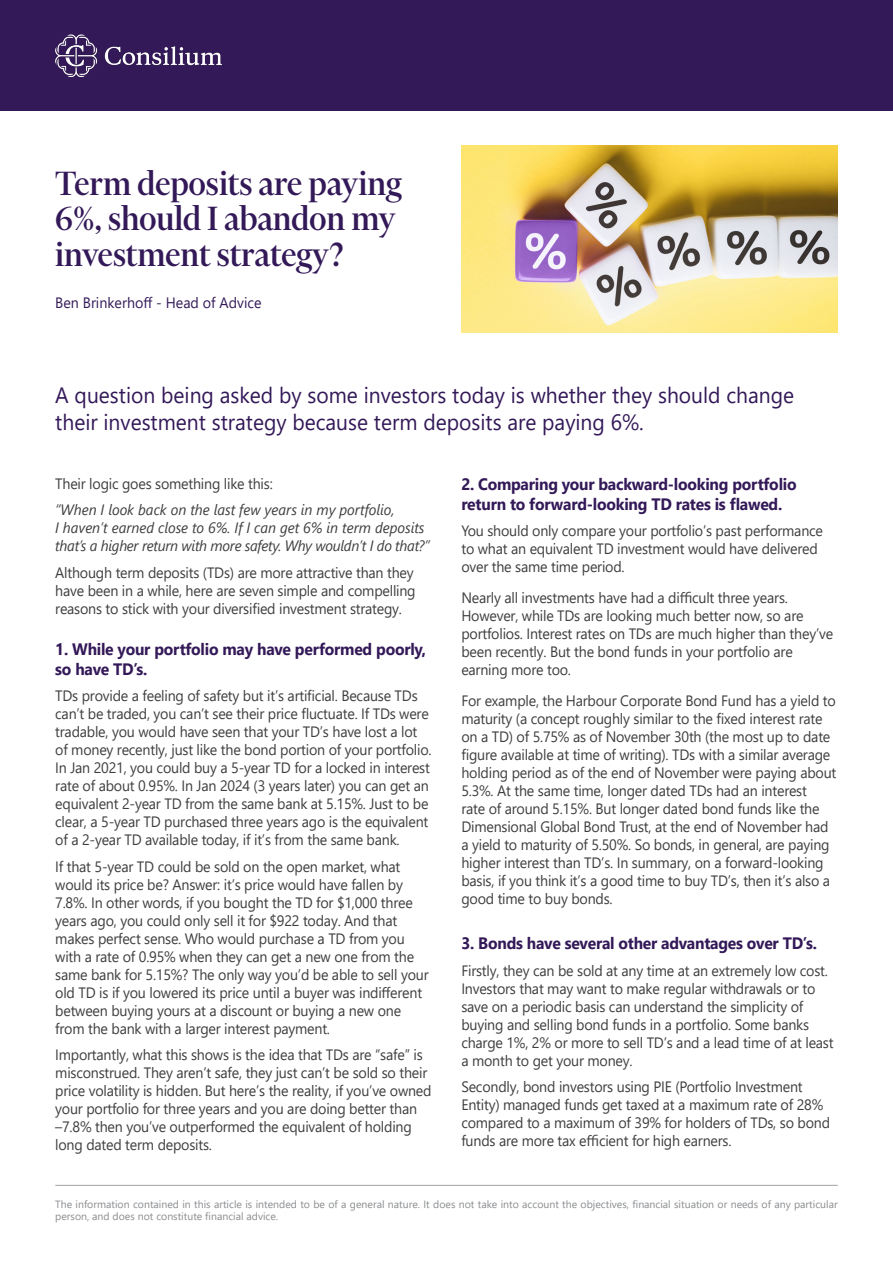
<style>
.page{position:relative;width:893px;height:1263px;background:#fff}
.page>*{position:absolute;margin:0;border:0;box-sizing:border-box;transform-origin:0 0}
.Para_Text{font:500 38.4px/35.5px "Financier Display";color:#331958;scale:.95 1}
.Para_Text-2{font:22.2px/26.5px "Segoe UI";color:#331958;scale:.95 1}
.Para_Text-3{font:700 16.5px/19.8px "Segoe UI";letter-spacing:-.015em;color:#331958;scale:.95 1}
.Para_Text-4{font:15px/18px "Segoe UI";letter-spacing:-.015em;color:#3e3e3f;scale:.95 1}
.Para_Text-5{font:italic 15px/18px "Segoe UI";color:#3e3e3f;scale:.95 1}
.Para_Text-6{font:15px "Segoe UI";color:#331958;scale:.95 1}
.t1{font:10.5px/12.6px "Segoe UI";color:#8a8c8f}
</style>
<div class="page">
<img style="left:461px;top:145px;width:377px;height:187px">
<div style="left:0;top:0;width:893px;height:111px;background:#331958"></div>
<img style="left:55px;top:34px;width:167px;height:43px">
<hr style="left:55px;top:1185px;width:783px;height:1px;background:#a0a1a5">
<p class="Para_Text" style="left:55px;top:165px;width:366px">Term deposits are paying<br>6%, should I abandon my investment strategy?</p>
<p class="Para_Text-6" style="left:55px;top:288px;width:219px">Ben Brinkerhoff - Head of Advice</p>
<p class="Para_Text-2" style="left:55px;top:380px;width:779px">A question being asked by some investors today is whether they should change their investment strategy because term deposits are paying 6%.</p>
<p class="Para_Text-4" style="left:55px;top:473px;width:230px">Their logic goes something like this:</p>
<p class="Para_Text-5" style="left:55px;top:498px;width:396px">“When I look back on the last few years in my portfolio,<br>I haven’t earned close to 6%. If I can get 6% in term deposits that’s a higher return with more safety. Why wouldn’t I do that?”</p>
<p class="Para_Text-4" style="left:55px;top:562px;width:381px">Although term deposits (TDs) are more attractive than they have been in a while, here are seven simple and compelling reasons to stick with your diversified investment strategy.</p>
<p class="Para_Text-3" style="left:55px;top:638px;width:392px">1. While your portfolio may have performed poorly, so have TD’s.</p>
<p class="Para_Text-4" style="left:55px;top:685px;width:398px">TDs provide a feeling of safety but it’s artificial. Because TDs can’t be traded, you can’t see their price fluctuate. If TDs were tradable, you would have seen that your TD’s have lost a lot of money recently, just like the bond portion of your portfolio.<br>In Jan 2021, you could buy a 5-year TD for a locked in interest rate of about 0.95%. In Jan 2024 (3 years later) you can get an equivalent 2-year TD from the same bank at 5.15%. Just to be clear, a 5-year TD purchased three years ago is the equivalent of a 2-year TD available today, if it’s from the same bank.</p>
<p class="Para_Text-4" style="left:55px;top:856px;width:395px">If that 5-year TD could be sold on the open market, what would its price be? Answer: it’s price would have fallen by 7.8%. In other words, if you bought the TD for $1,000 three years ago, you could only sell it for $922 today. And that makes perfect sense. Who would purchase a TD from you with a rate of 0.95% when they can get a new one from the same bank for 5.15%? The only way you’d be able to sell your old TD is if you lowered its price until a buyer was indifferent between buying yours at a discount or buying a new one from the bank with a larger interest payment.</p>
<p class="Para_Text-4" style="left:55px;top:1044px;width:398px">Importantly, what this shows is the idea that TDs are “safe” is misconstrued. They aren’t safe, they just can’t be sold so their price volatility is hidden. But here’s the reality, if you’ve owned your portfolio for three years and you are doing better than –7.8% then you’ve outperformed the equivalent of holding long dated term deposits.</p>
<p class="Para_Text-3" style="left:461px;top:473px;width:354px">2. Comparing your backward-looking portfolio return to forward-looking TD rates is flawed.</p>
<p class="Para_Text-4" style="left:461px;top:520px;width:382px">You should only compare your portfolio’s past performance to what an equivalent TD investment would have delivered over the same time period.</p>
<p class="Para_Text-4" style="left:461px;top:587px;width:393px">Nearly all investments have had a difficult three years.<br>However, while TDs are looking much better now, so are portfolios. Interest rates on TDs are much higher than they’ve been recently. But the bond funds in your portfolio are earning more too.</p>
<p class="Para_Text-4" style="left:461px;top:690px;width:396px">For example, the Harbour Corporate Bond Fund has a yield to maturity (a concept roughly similar to the fixed interest rate on a TD) of 5.75% as of November 30th (the most up to date figure available at time of writing). TDs with a similar average holding period as of the end of November were paying about 5.3%. At the same time, longer dated TDs had an interest<br>rate of around 5.15%. But longer dated bond funds like the Dimensional Global Bond Trust, at the end of November had a yield to maturity of 5.50%. So bonds, in general, are paying higher interest than TD’s. In summary, on a forward-looking basis, if you think it’s a good time to buy TD’s, then it’s also a good time to buy bonds.</p>
<p class="Para_Text-3" style="left:461px;top:932px;width:376px">3. Bonds have several other advantages over TD’s.</p>
<p class="Para_Text-4" style="left:461px;top:960px;width:393px">Firstly, they can be sold at any time at an extremely low cost.<br>Investors that may want to make regular withdrawals or to save on a periodic basis can understand the simplicity of buying and selling bond funds in a portfolio. Some banks charge 1%, 2% or more to sell TD’s and a lead time of at least a month to get your money.</p>
<p class="Para_Text-4" style="left:461px;top:1076px;width:390px">Secondly, bond investors using PIE (Portfolio Investment Entity) managed funds get taxed at a maximum rate of 28% compared to a maximum of 39% for holders of TDs, so bond funds are more tax efficient for high earners.</p>
<p class="t1" style="left:55px;top:1197px;width:784px">The information contained in this article is intended to be of a general nature. It does not take into account the objectives, financial situation or needs of any particular person, and does not constitute financial advice.</p>
</div>
